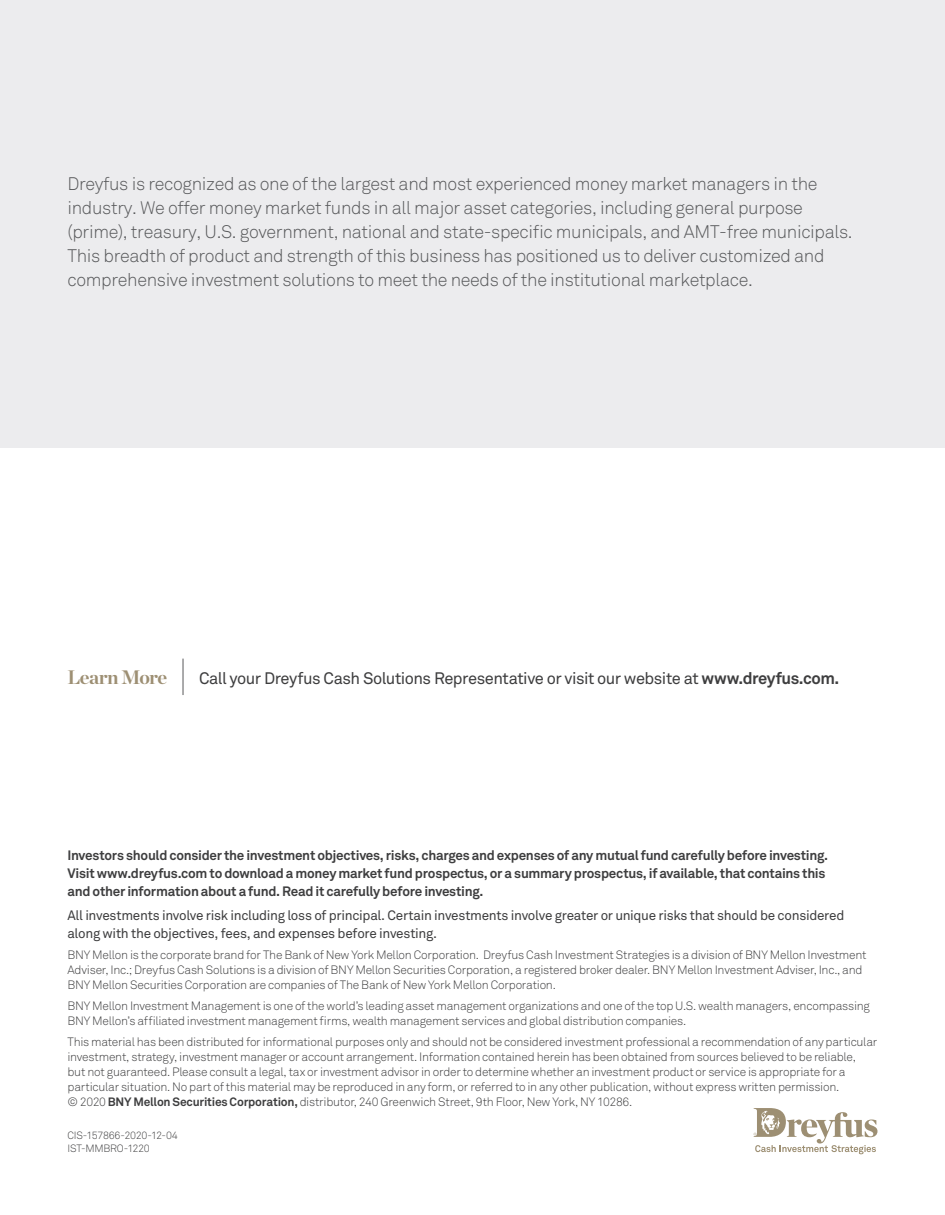
<style>
.page{position:relative;width:945px;height:1215px;background:#fff}
.page>*{position:absolute;margin:0;border:0;box-sizing:border-box;transform-origin:0 0}
.Learn_More{font:700 19.5px "Chronicle Display";letter-spacing:-.03em;color:#9d8f73}
.Intro{font:18px/24px "Akkurat Light Pro";letter-spacing:-.02em;color:#57585a}
.Learn_More_Descrip{font:16.5px "Akkurat Pro";letter-spacing:-.03em;color:#3e3e3f}
.Legal_Large{font:700 13.5px/18px "Akkurat Pro";letter-spacing:-.02em;color:#3e3e3f}
.Legal_Large-2{font:13.5px/18px "Akkurat Pro";letter-spacing:-.025em;color:#3e3e3f}
.Legal_Small{font:12px/15px "Akkurat Light Pro";letter-spacing:-.02em;color:#3e3e3f}
.Code{font:10.5px/13.5px "Akkurat Light Pro";letter-spacing:-.025em;color:#3e3e3f}
.s1{font-weight:700}
.s2{font-family:"Akkurat Pro";font-weight:700}
</style>
<div class="page">
<div style="left:0;top:0;width:945px;height:448px;background:#ececee"></div>
<hr style="left:183px;top:659px;width:1px;height:36px;background:#57585a">
<svg style="left:754px;top:1108px;width:124px;height:46px"></svg>
<p class="Intro" style="left:68px;top:172px;width:787px">Dreyfus is recognized as one of the largest and most experienced money market managers in the industry. We offer money market funds in all major asset categories, including general purpose (prime), treasury, U.S. government, national and state-specific municipals, and AMT-free municipals.<br>This breadth of product and strength of this business has positioned us to deliver customized and comprehensive investment solutions to meet the needs of the institutional marketplace.</p>
<p class="Learn_More" style="left:68px;top:661px;width:101px">Learn More</p>
<p class="Learn_More_Descrip" style="left:199px;top:668px;width:642px">Call your Dreyfus Cash Solutions Representative or visit our website at <span class="s1">www.dreyfus.com.</span></p>
<p class="Legal_Large" style="left:68px;top:846px;width:762px">Investors should consider the investment objectives, risks, charges and expenses of any mutual fund carefully before investing.<br>Visit www.dreyfus.com to download a money market fund prospectus, or a summary prospectus, if available, that contains this and other information about a fund. Read it carefully before investing.</p>
<p class="Legal_Large-2" style="left:68px;top:907px;width:778px">All investments involve risk including loss of principal. Certain investments involve greater or unique risks that should be considered along with the objectives, fees, and expenses before investing.</p>
<p class="Legal_Small" style="left:68px;top:948px;width:801px">BNY Mellon is the corporate brand for The Bank of New York Mellon Corporation. Dreyfus Cash Investment Strategies is a division of BNY Mellon Investment<br>Adviser, Inc.; Dreyfus Cash Solutions is a division of BNY Mellon Securities Corporation, a registered broker dealer. BNY Mellon Investment Adviser, Inc., and<br>BNY Mellon Securities Corporation are companies of The Bank of New York Mellon Corporation.</p>
<p class="Legal_Small" style="left:68px;top:999px;width:804px">BNY Mellon Investment Management is one of the world’s leading asset management organizations and one of the top U.S. wealth managers, encompassing<br>BNY Mellon’s affiliated investment management firms, wealth management services and global distribution companies.</p>
<p class="Legal_Small" style="left:68px;top:1035px;width:811px">This material has been distributed for informational purposes only and should not be considered investment professional a recommendation of any particular investment, strategy, investment manager or account arrangement. Information contained herein has been obtained from sources believed to be reliable,<br>but not guaranteed. Please consult a legal, tax or investment advisor in order to determine whether an investment product or service is appropriate for a particular situation. No part of this material may be reproduced in any form, or referred to in any other publication, without express written permission.<br>© 2020 <span class="s2">BNY Mellon Securities Corporation,</span> distributor, 240 Greenwich Street, 9th Floor, New York, NY 10286.</p>
<p class="Code" style="left:68px;top:1128px;width:112px">CIS-157866-2020-12-04<br>IST-MMBRO-1220</p>
</div>
